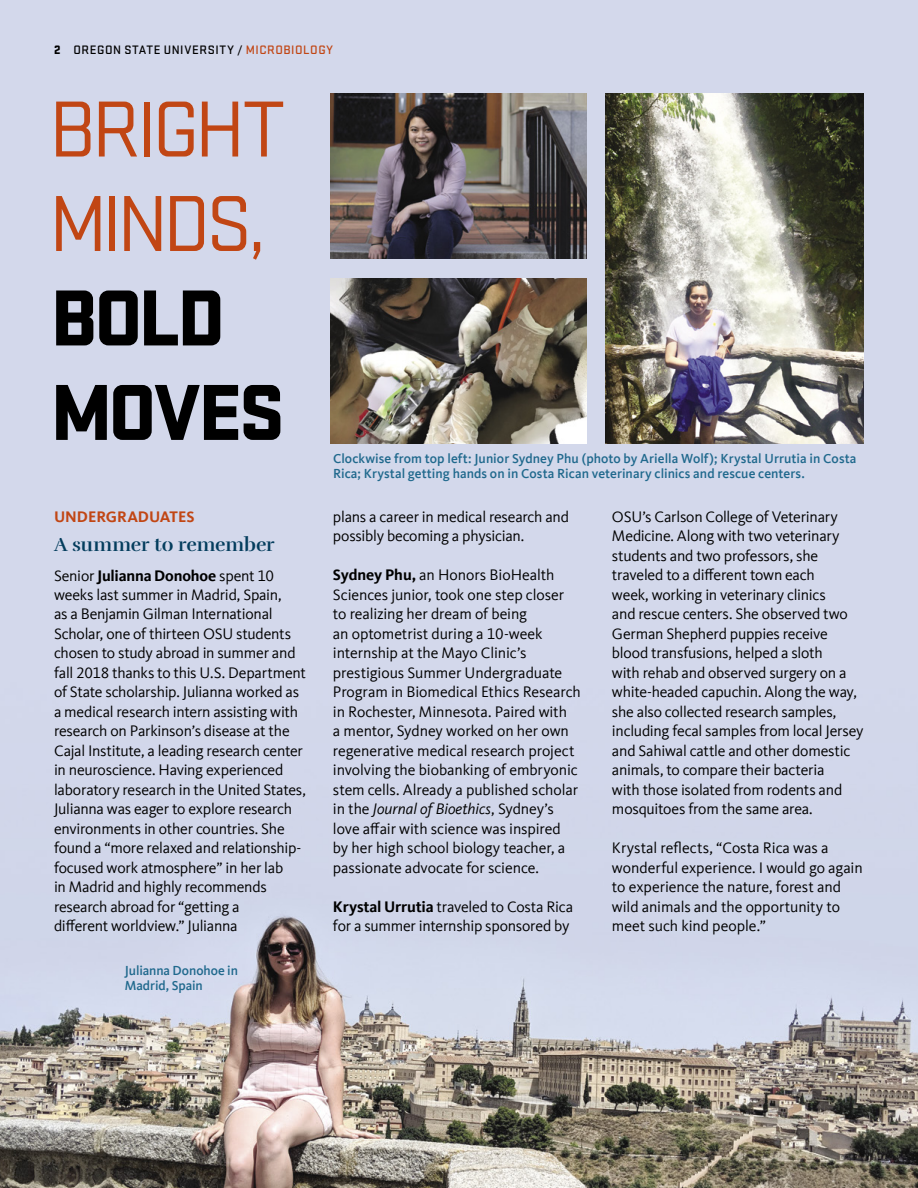
<style>
.page{position:relative;width:918px;height:1188px;background:#fff}
.page>*{position:absolute;margin:0;border:0;box-sizing:border-box;transform-origin:0 0}
.t1{font:82.5px/94.5px "Stratum 2";letter-spacing:-.06em;color:#c14614}
.t2{font:900 82.5px/94.5px "Stratum 2";letter-spacing:-.045em;color:#000}
.t3{font:19.5px "Rufina Stencil Bold";letter-spacing:-.01em;color:#043d5d}
.t4{font:15.75px/19.5px "Kievit Offc";letter-spacing:-.01em;color:#000}
.t5{font:700 15.75px "Kievit Offc";color:#c14614}
.t6{font:500 13.5px/15px "Kievit Offc";color:#20698d}
.t7{font:500 12.75px "Stratum 2";letter-spacing:.04em;color:#000}
.s1{font-weight:900}
.s2{color:#c14614}
.s3{font-weight:700}
.s4{font-style:italic}
</style>
<div class="page">
<img style="left:0;top:0;width:918px;height:1188px">
<img style="left:330px;top:278px;width:256px;height:166px">
<img style="left:606px;top:93px;width:258px;height:351px">
<img style="left:330px;top:93px;width:256px;height:166px">
<p class="t7" style="left:54px;top:41px;width:280px"><span class="s1">2</span> OREGON STATE UNIVERSITY / <span class="s2">MICROBIOLOGY</span></p>
<h1 class="t1" style="left:49px;top:78px;width:238px">BRIGHT<br>MINDS,</h1>
<h1 class="t2" style="left:50px;top:265px;width:236px">BOLD<br>MOVES</h1>
<p class="t5" style="left:54px;top:508px;width:142px">UNDERGRADUATES</p>
<p class="t3" style="left:54px;top:532px;width:222px">A summer to remember</p>
<p class="t4" style="left:54px;top:566px;width:254px">Senior <span class="s3">Julianna Donohoe</span> spent 10 weeks last summer in Madrid, Spain,<br>as a Benjamin Gilman International Scholar, one of thirteen OSU students chosen to study abroad in summer and fall 2018 thanks to this U.S. Department of State scholarship. Julianna worked as a medical research intern assisting with research on Parkinson’s disease at the Cajal Institute, a leading research center in neuroscience. Having experienced laboratory research in the United States, Julianna was eager to explore research environments in other countries. She found a “more relaxed and relationship&shy;focused work atmosphere” in her lab<br>in Madrid and highly recommends research abroad for “getting a<br>different worldview.” Julianna</p>
<p class="t6" style="left:125px;top:963px;width:115px">Julianna Donohoe in<br>Madrid, Spain</p>
<p class="t6" style="left:333px;top:451px;width:525px">Clockwise from top left: Junior Sydney Phu (photo by Ariella Wolf); Krystal Urrutia in Costa<br>Rica; Krystal getting hands on in Costa Rican veterinary clinics and rescue centers.</p>
<p class="t4" style="left:333px;top:507px;width:238px">plans a career in medical research and possibly becoming a physician.</p>
<p class="t4" style="left:333px;top:566px;width:249px"><span class="s3">Sydney Phu,</span> an Honors BioHealth Sciences junior, took one step closer to realizing her dream of being<br>an optometrist during a 10-week internship at the Mayo Clinic’s prestigious Summer Undergraduate Program in Biomedical Ethics Research in Rochester, Minnesota. Paired with<br>a mentor, Sydney worked on her own regenerative medical research project involving the biobanking of embryonic stem cells. Already a published scholar in the <span class="s4">Journal of Bioethics</span>, Sydney’s love affair with science was inspired<br>by her high school biology teacher, a passionate advocate for science.</p>
<p class="t4" style="left:333px;top:897px;width:242px"><span class="s3">Krystal Urrutia</span> traveled to Costa Rica for a summer internship sponsored by</p>
<p class="t4" style="left:612px;top:507px;width:253px">OSU’s Carlson College of Veterinary Medicine. Along with two veterinary students and two professors, she traveled to a different town each<br>week, working in veterinary clinics<br>and rescue centers. She observed two German Shepherd puppies receive blood transfusions, helped a sloth<br>with rehab and observed surgery on a white-headed capuchin. Along the way, she also collected research samples, including fecal samples from local Jersey and Sahiwal cattle and other domestic animals, to compare their bacteria<br>with those isolated from rodents and mosquitoes from the same area.</p>
<p class="t4" style="left:612px;top:839px;width:252px">Krystal reflects, “Costa Rica was a wonderful experience. I would go again to experience the nature, forest and wild animals and the opportunity to meet such kind people.”</p>
</div>
